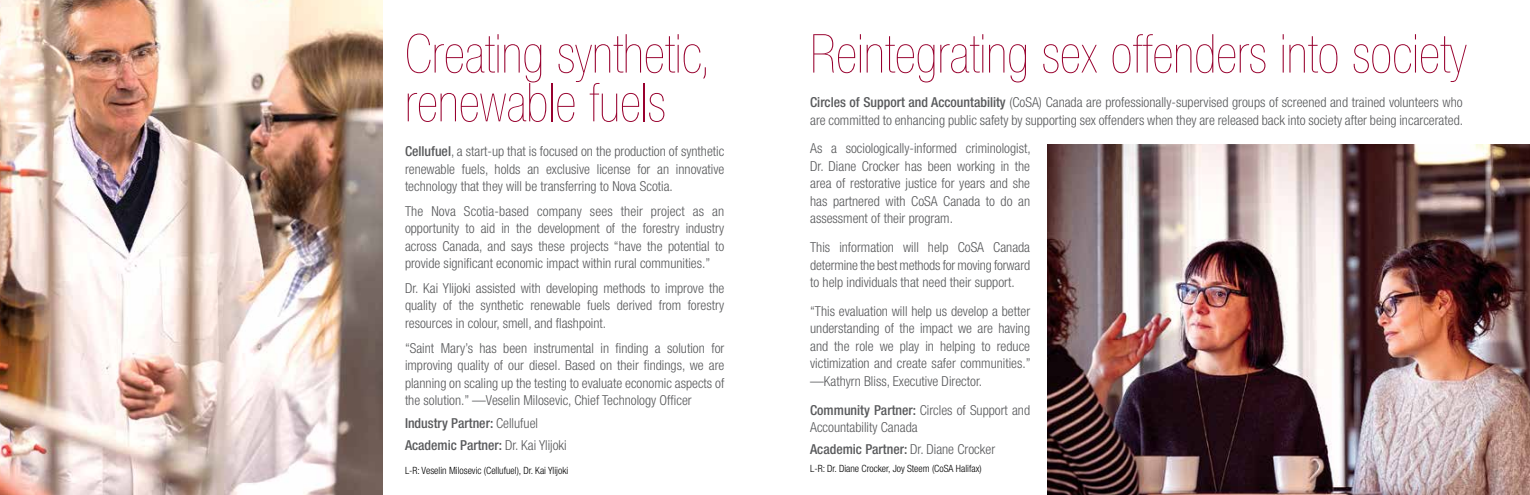
<style>
.page{position:relative;width:1530px;height:495px;background:#fff}
.page>*{position:absolute;margin:0;border:0;box-sizing:border-box;transform-origin:0 0}
.t1{font:200 condensed 53.75px/48.8px "Helvetica Neue LT Std";color:#98002e}
.t2{font:300 condensed 13.75px/17.5px "Helvetica Neue LT Std";color:#58595b;text-align:justify}
.t3{font:500 condensed 13.75px/22.1px "Helvetica Neue LT Std";color:#58595b}
.t4{font:300 condensed 10px "Helvetica Neue LT Std";color:#000}
.s1{font-weight:500}
.s2{font-weight:300}
</style>
<div class="page">
<img style="left:1048px;top:144px;width:482px;height:351px">
<img style="left:0;top:0;width:382px;height:495px">
<h1 class="t1" style="left:405px;top:29px;width:308px">Creating synthetic, renewable fuels</h1>
<p class="t2" style="left:405px;top:142px;width:321px"><span class="s1">Cellufuel</span>, a start-up that is focused on the production of synthetic renewable fuels, holds an exclusive license for an innovative technology that they will be transferring to Nova Scotia.</p>
<p class="t2" style="left:405px;top:202px;width:321px">The Nova Scotia-based company sees their project as an opportunity to aid in the development of the forestry industry across Canada, and says these projects “have the potential to provide significant economic impact within rural communities.”</p>
<p class="t2" style="left:405px;top:279px;width:321px">Dr. Kai Ylijoki assisted with developing methods to improve the quality of the synthetic renewable fuels derived from forestry resources in colour, smell, and flashpoint.</p>
<p class="t2" style="left:405px;top:339px;width:321px">“Saint Mary’s has been instrumental in finding a solution for improving quality of our diesel. Based on their findings, we are planning on scaling up the testing to evaluate economic aspects of the solution.” —Veselin Milosevic, Chief Technology Officer</p>
<p class="t3" style="left:405px;top:412px;width:163px">Industry Partner: <span class="s2">Cellufuel<br></span>Academic Partner: <span class="s2">Dr. Kai Ylijoki</span></p>
<p class="t4" style="left:405px;top:464px;width:165px">L-R: Veselin Milosevic (Cellufuel), Dr. Kai Ylijoki</p>
<h1 class="t1" style="left:810px;top:29px;width:658px">Reintegrating sex offenders into society</h1>
<p class="t2" style="left:810px;top:93px;width:654px"><span class="s1">Circles of Support and Accountability</span> (CoSA) Canada are professionally-supervised groups of screened and trained volunteers who are committed to enhancing public safety by supporting sex offenders when they are released back into society after being incarcerated.</p>
<p class="t2" style="left:810px;top:140px;width:222px">As a sociologically-informed criminologist, Dr. Diane Crocker has been working in the area of restorative justice for years and she has partnered with CoSA Canada to do an assessment of their program.</p>
<p class="t2" style="left:810px;top:238px;width:222px">This information will help CoSA Canada determine the best methods for moving forward to help individuals that need their support.</p>
<p class="t2" style="left:810px;top:302px;width:222px">“This evaluation will help us develop a better understanding of the impact we are having and the role we play in helping to reduce victimization and create safer communities.” —Kathyrn Bliss, Executive Director.</p>
<p class="t2" style="left:810px;top:401px;width:222px"><span class="s1">Community Partner:</span> Circles of Support and<br>Accountability Canada</p>
<p class="t3" style="left:810px;top:438px;width:187px">Academic Partner: <span class="s2">Dr. Diane Crocker</span></p>
<p class="t4" style="left:810px;top:462px;width:173px">L-R: Dr. Diane Crocker, Joy Steem (CoSA Halifax)</p>
</div>
